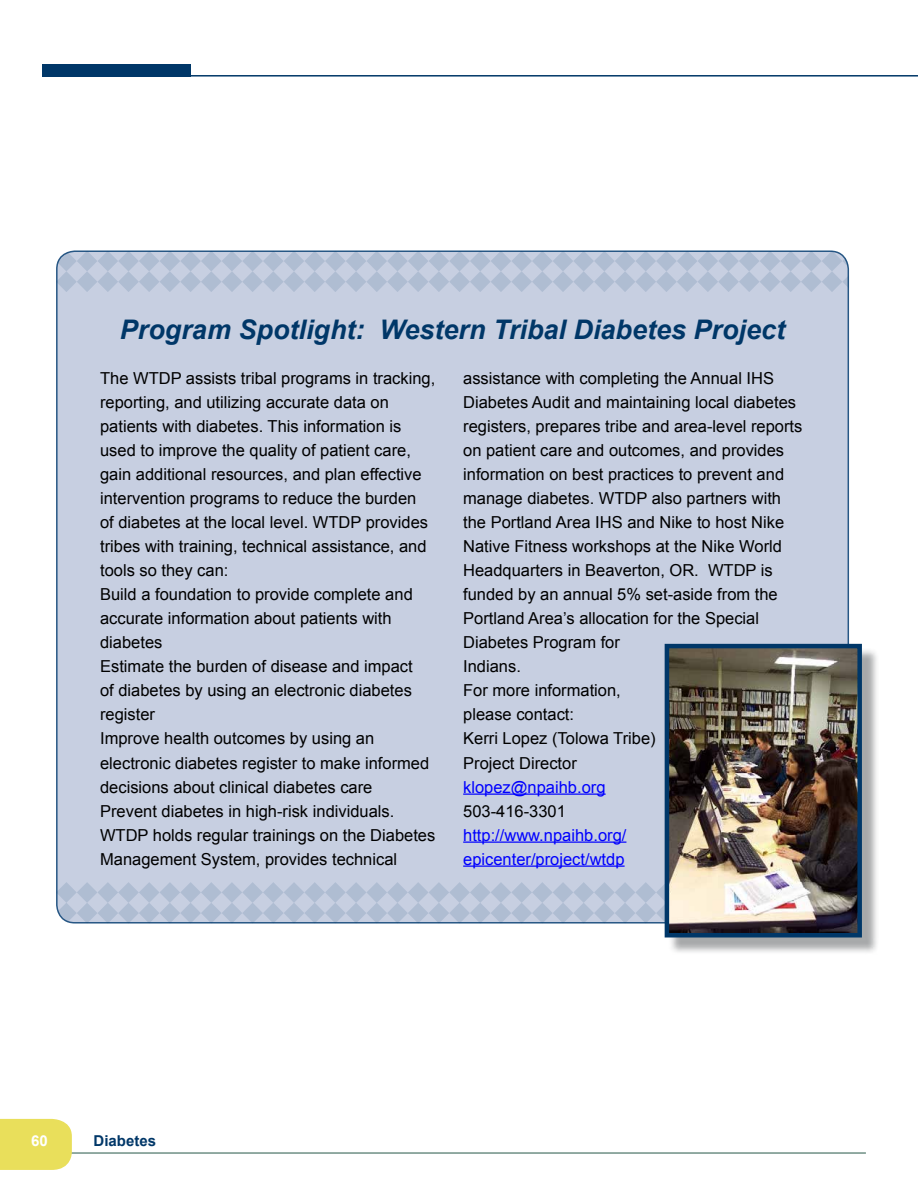
<style>
.page{position:relative;width:918px;height:1188px;background:#fff}
.page>*{position:absolute;margin:0;border:0;box-sizing:border-box;transform-origin:0 0}
.t1{font:italic 700 27px "Arial";color:#003768}
.t2{font:16.5px/24px "Arial";color:#000}
.t3{font:700 15px "Arial";color:#003768}
.t4{font:700 15px "Arial";color:#fff}
.s1{color:#00f}
</style>
<div class="page">
<div style="left:57px;top:251px;width:791px;height:672px;background:#c7cfe1;border-radius:18px"></div>
<hr style="left:463px;top:794px;width:143px;height:1px;background:#00f">
<hr style="left:463px;top:842px;width:163px;height:1px;background:#00f">
<hr style="left:463px;top:866px;width:162px;height:1px;background:#00f">
<svg style="left:56px;top:251px;width:793px;height:41px"></svg>
<svg style="left:56px;top:882px;width:609px;height:42px"></svg>
<div style="left:669px;top:648px;width:210px;height:307px;background:#8a8c8e;opacity:.75"></div>
<img style="left:670px;top:649px;width:187px;height:284px">
<div style="left:665px;top:644px;width:197px;height:294px;border:4px solid #003768"></div>
<hr style="left:55px;top:1152px;width:811px;height:2px;background:#6e8f85">
<div style="left:43px;top:64px;width:148px;height:13px;background:#003768"></div>
<hr style="left:64px;top:75px;width:854px;height:2px;background:#003768">
<svg style="left:0;top:1118px;width:73px;height:52px;background:#eae166"></svg>
<p class="t1" style="left:120px;top:312px;width:667px">Program Spotlight: Western Tribal Diabetes Project</p>
<p class="t2" style="left:100px;top:367px;width:337px">The WTDP assists tribal programs in tracking, reporting, and utilizing accurate data on patients with diabetes. This information is used to improve the quality of patient care, gain additional resources, and plan effective intervention programs to reduce the burden<br>of diabetes at the local level. WTDP provides tribes with training, technical assistance, and tools so they can:<br>Build a foundation to provide complete and accurate information about patients with diabetes<br>Estimate the burden of disease and impact<br>of diabetes by using an electronic diabetes register<br>Improve health outcomes by using an electronic diabetes register to make informed decisions about clinical diabetes care<br>Prevent diabetes in high-risk individuals.<br>WTDP holds regular trainings on the Diabetes Management System, provides technical</p>
<p class="t2" style="left:463px;top:367px;width:341px">assistance with completing the Annual IHS<br>Diabetes Audit and maintaining local diabetes registers, prepares tribe and area-level reports on patient care and outcomes, and provides information on best practices to prevent and manage diabetes. WTDP also partners with the Portland Area IHS and Nike to host Nike<br>Native Fitness workshops at the Nike World<br>Headquarters in Beaverton, OR. WTDP is funded by an annual 5% set-aside from the<br>Portland Area’s allocation for the Special<br>Diabetes Program for<br>Indians.<br>For more information,<br>please contact:<br>Kerri Lopez (Tolowa Tribe)<br>Project Director<br><span class="s1">klopez@npaihb.org<br></span>503-416-3301<br><span class="s1">http://www.npaihb.org/<br>epicenter/project/wtdp</span></p>
<p class="t4" style="left:31px;top:1131px;width:18px">60</p>
<p class="t3" style="left:94px;top:1131px;width:64px">Diabetes</p>
</div>
